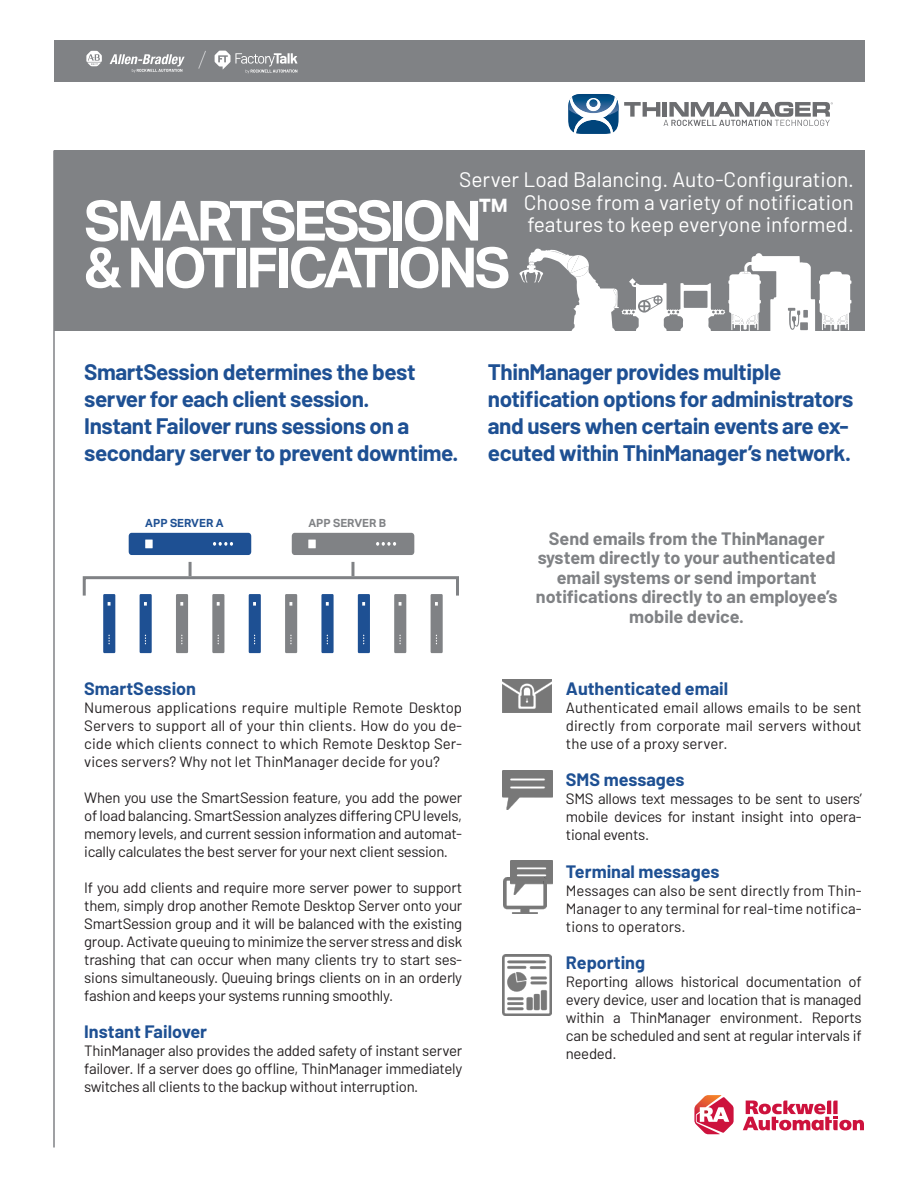
<style>
.page{position:relative;width:918px;height:1188px;background:#fff}
.page>*{position:absolute;margin:0;border:0;box-sizing:border-box;transform-origin:0 0}
.Copy_Cutsheet{font:700 55.5px/46.8px "Aktiv Grotesk";letter-spacing:-.06em;color:#fff}
.Breakout_Text{font:700 22.5px/27px "Barlow";letter-spacing:-.02em;color:#1e5093}
.Top_Header_Description_Small{font:21px/22.5px "Barlow";color:#fff}
.Subhead_Small{font:700 18px/19.5px "Barlow";color:#808285;text-align:center}
.Subhead_Small-2{font:700 18px "Barlow";color:#1e5093}
.Copy_Cutsheet-2{font:15px/18px "Barlow";letter-spacing:-.02em;color:#231f20;text-align:justify}
.Copy_Cutsheet-3{font:700 11.25px "Aktiv Grotesk";color:#1e5093}
.Copy_Cutsheet-4{font:700 11.25px "Aktiv Grotesk";color:#808285}
</style>
<div class="page">
<div style="left:55px;top:150px;width:810px;height:181px;background:#808285"></div>
<svg style="left:568px;top:94px;width:265px;height:40px"></svg>
<hr style="left:53px;top:150px;width:2px;height:998px;background:#808285">
<svg style="left:743px;top:1101px;width:121px;height:29px"></svg>
<svg style="left:694px;top:1095px;width:40px;height:39px"></svg>
<svg style="left:519px;top:249px;width:332px;height:82px"></svg>
<div style="left:54px;top:40px;width:811px;height:42px;background:#808285"></div>
<svg style="left:103px;top:597px;width:12px;height:56px"></svg>
<svg style="left:140px;top:597px;width:12px;height:56px"></svg>
<svg style="left:176px;top:597px;width:12px;height:56px"></svg>
<svg style="left:212px;top:597px;width:12px;height:56px"></svg>
<svg style="left:249px;top:597px;width:12px;height:56px"></svg>
<svg style="left:285px;top:597px;width:12px;height:56px"></svg>
<svg style="left:321px;top:597px;width:13px;height:56px"></svg>
<svg style="left:358px;top:597px;width:12px;height:56px"></svg>
<svg style="left:394px;top:597px;width:12px;height:56px"></svg>
<svg style="left:431px;top:597px;width:12px;height:56px"></svg>
<div style="left:129px;top:533px;width:122px;height:22px;background:#1e5093"></div>
<div style="left:292px;top:533px;width:122px;height:22px;background:#808285"></div>
<div style="left:83px;top:576px;width:376px;height:21px;border:3px solid #808285"></div>
<hr style="left:189px;top:562px;width:3px;height:14px;background:#808285">
<hr style="left:351px;top:562px;width:3px;height:14px;background:#808285">
<img style="left:503px;top:680px;width:48px;height:32px">
<img style="left:503px;top:770px;width:49px;height:40px">
<img style="left:503px;top:955px;width:48px;height:61px">
<img style="left:511px;top:861px;width:42px;height:24px">
<img style="left:503px;top:877px;width:44px;height:36px">
<p class="Top_Header_Description_Small" style="left:459px;top:167px;width:396px">Server Load Balancing. Auto-Configuration.</p>
<p class="Top_Header_Description_Small" style="left:524px;top:190px;width:331px">Choose from a variety of notification features to keep everyone informed.</p>
<p class="Copy_Cutsheet" style="left:84px;top:198px;width:428px">SMARTSESSION<sup>™ </sup>&amp; NOTIFICATIONS</p>
<p class="Breakout_Text" style="left:84px;top:357px;width:333px">SmartSession determines the best server for each client session.</p>
<p class="Breakout_Text" style="left:84px;top:411px;width:376px">Instant Failover runs sessions on a secondary server to prevent downtime.</p>
<p class="Copy_Cutsheet-3" style="left:145px;top:516px;width:80px">APP SERVER A</p>
<p class="Copy_Cutsheet-4" style="left:308px;top:516px;width:79px">APP SERVER B</p>
<p class="Subhead_Small-2" style="left:84px;top:675px;width:113px">SmartSession</p>
<p class="Copy_Cutsheet-2" style="left:84px;top:697px;width:380px">Numerous applications require multiple Remote Desktop Servers to support all of your thin clients. How do you de&shy;cide which clients connect to which Remote Desktop Ser&shy;vices servers? Why not let ThinManager decide for you?</p>
<p class="Copy_Cutsheet-2" style="left:84px;top:787px;width:380px">When you use the SmartSession feature, you add the power of load balancing. SmartSession analyzes differing CPU levels, memory levels, and current session information and automat&shy;ically calculates the best server for your next client session.</p>
<p class="Copy_Cutsheet-2" style="left:84px;top:877px;width:380px">If you add clients and require more server power to support them, simply drop another Remote Desktop Server onto your SmartSession group and it will be balanced with the existing group. Activate queuing to minimize the server stress and disk trashing that can occur when many clients try to start ses&shy;sions simultaneously. Queuing brings clients on in an orderly fashion and keeps your systems running smoothly.</p>
<p class="Subhead_Small-2" style="left:84px;top:1018px;width:124px">Instant Failover</p>
<p class="Copy_Cutsheet-2" style="left:84px;top:1041px;width:380px">ThinManager also provides the added safety of instant server failover. If a server does go offline, ThinManager immediately switches all clients to the backup without interruption.</p>
<p class="Breakout_Text" style="left:488px;top:357px;width:367px">ThinManager provides multiple notification options for administrators and users when certain events are ex&shy;ecuted within ThinManager’s network.</p>
<p class="Subhead_Small" style="left:536px;top:528px;width:303px">Send emails from the ThinManager system directly to your authenticated email systems or send important notifications directly to an employee’s mobile device.</p>
<p class="Subhead_Small-2" style="left:566px;top:675px;width:164px">Authenticated email</p>
<p class="Copy_Cutsheet-2" style="left:566px;top:697px;width:297px">Authenticated email allows emails to be sent directly from corporate mail servers without the use of a proxy server.</p>
<p class="Subhead_Small-2" style="left:566px;top:766px;width:120px">SMS messages</p>
<p class="Copy_Cutsheet-2" style="left:566px;top:789px;width:297px">SMS allows text messages to be sent to users’ mobile devices for instant insight into opera&shy;tional events.</p>
<p class="Subhead_Small-2" style="left:566px;top:858px;width:155px">Terminal messages</p>
<p class="Copy_Cutsheet-2" style="left:566px;top:880px;width:297px">Messages can also be sent directly from Thin-Manager to any terminal for real-time notifica&shy;tions to operators.</p>
<p class="Subhead_Small-2" style="left:566px;top:949px;width:81px">Reporting</p>
<p class="Copy_Cutsheet-2" style="left:566px;top:972px;width:297px">Reporting allows historical documentation of every device, user and location that is managed within a ThinManager environment. Reports can be scheduled and sent at regular intervals if needed.</p>
</div>
